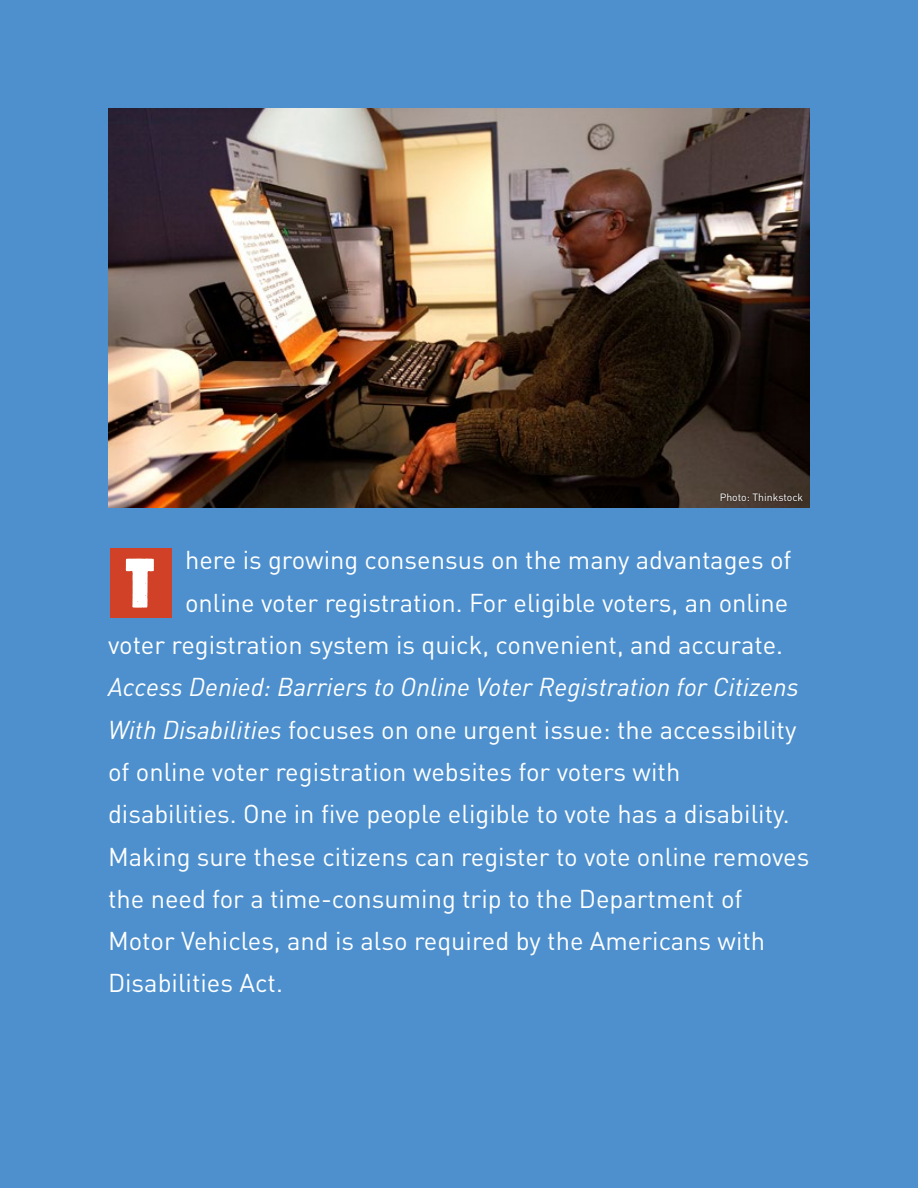
<style>
.page{position:relative;width:918px;height:1188px;background:#4d90cd}
.page>*{position:absolute;margin:0;border:0;box-sizing:border-box;transform-origin:0 0}
.t1{font:69.45px "Pacifico Pro";color:#fff}
.t2{font:25.5px "DIN";color:#fff}
.t3{font:italic 25.5px "DIN";color:#fff}
.s1{font-style:italic}
</style>
<div class="page">
<img style="left:108px;top:108px;width:702px;height:400px">
<div style="left:720px;top:492px;width:84px;height:10px;background:#000;opacity:.5"></div>
<div style="left:110px;top:549px;width:62px;height:69px;background:#d14128"></div>
<p class="t1" style="left:125px;top:545px;width:32px">T</p>
<p class="t2" style="left:185px;top:544px;width:608px">here is growing consensus on the many advantages of</p>
<p class="t2" style="left:185px;top:587px;width:605px">online voter registration. For eligible voters, an online</p>
<p class="t2" style="left:108px;top:629px;width:677px">voter registration system is quick, convenient, and accurate.</p>
<p class="t3" style="left:108px;top:671px;width:692px">Access Denied: Barriers to Online Voter Registration for Citizens</p>
<p class="t2" style="left:108px;top:713px;width:690px"><span class="s1">With Disabilities</span> focuses on one urgent issue: the accessibility</p>
<p class="t2" style="left:108px;top:756px;width:574px">of online voter registration websites for voters with</p>
<p class="t2" style="left:108px;top:798px;width:683px">disabilities. One in five people eligible to vote has a disability.</p>
<p class="t2" style="left:108px;top:840px;width:703px">Making sure these citizens can register to vote online removes</p>
<p class="t2" style="left:108px;top:883px;width:636px">the need for a time-consuming trip to the Department of</p>
<p class="t2" style="left:108px;top:925px;width:659px">Motor Vehicles, and is also required by the Americans with</p>
<p class="t2" style="left:108px;top:967px;width:176px">Disabilities Act.</p>
</div>
